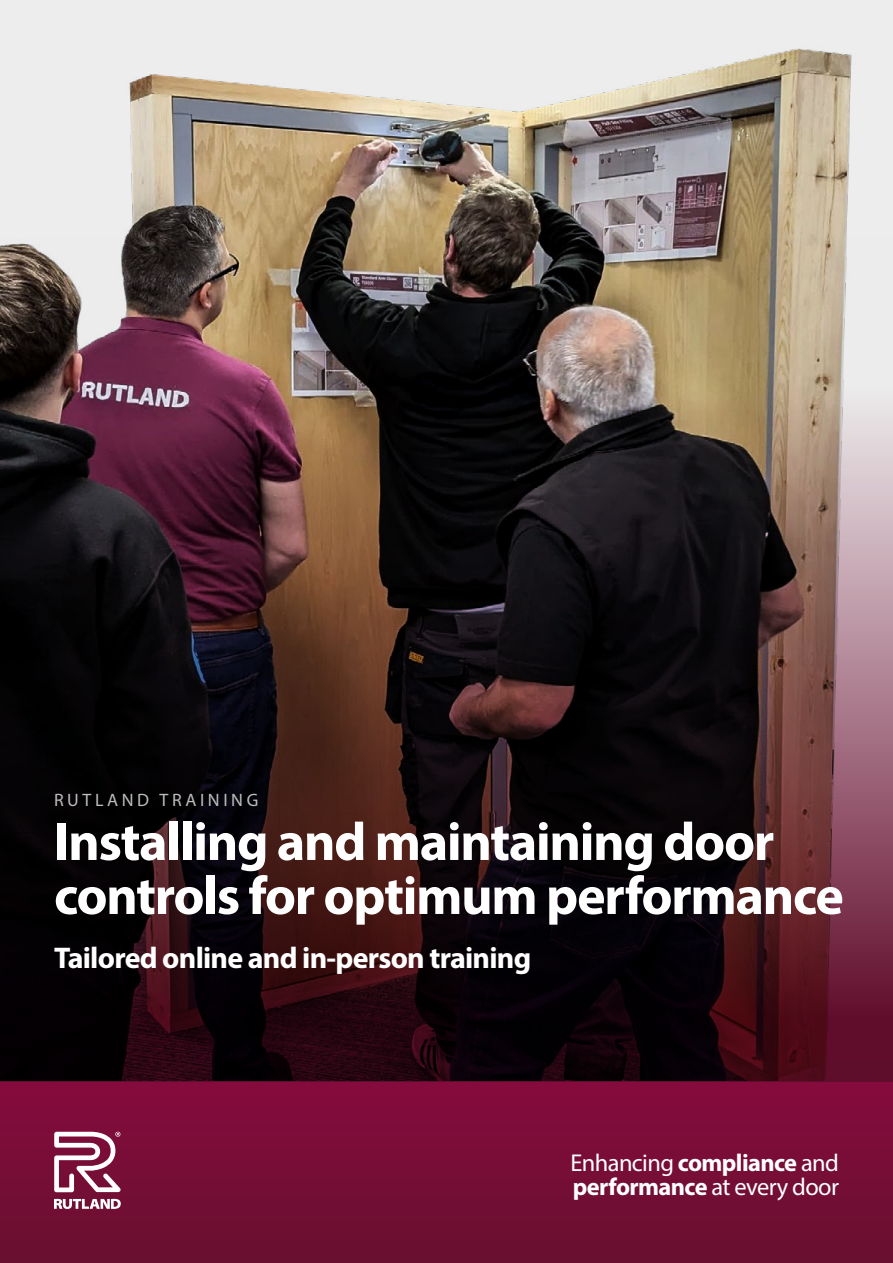
<style>
.page{position:relative;width:893px;height:1263px;background:#fff}
.page>*{position:absolute;margin:0;border:0;box-sizing:border-box;transform-origin:0 0}
.t1{font:700 54px/54px "Myriad Pro";letter-spacing:-.025em;color:#fff}
.t2{font:700 30px "Myriad Pro";letter-spacing:-.025em;color:#fff}
.t3{font:24.45px/24px "Myriad Pro";letter-spacing:-.025em;color:#fff}
.t4{font:18px "Myriad Pro";letter-spacing:.2em;color:#bcbcbc}
.s1{font-weight:700}
</style>
<div class="page">
<img style="left:0;top:0;width:893px;height:238px">
<img style="left:0;top:238px;width:893px;height:844px">
<div style="left:0;top:1082px;width:893px;height:181px;background:linear-gradient(to bottom,#850b3d,#68102e)"></div>
<svg style="left:54px;top:1199px;width:67px;height:10px"></svg>
<svg style="left:54px;top:1132px;width:67px;height:60px"></svg>
<p class="t4" style="left:54px;top:789px;width:206px">RUTLAND TRAINING</p>
<p class="t1" style="left:54px;top:813px;width:791px">Installing and maintaining door controls for optimum performance</p>
<p class="t2" style="left:54px;top:938px;width:479px">Tailored online and in-person training</p>
<p class="t3" style="left:571px;top:1150px;width:270px">Enhancing <span class="s1">compliance</span> and <span class="s1">performance</span> at every door</p>
</div>
